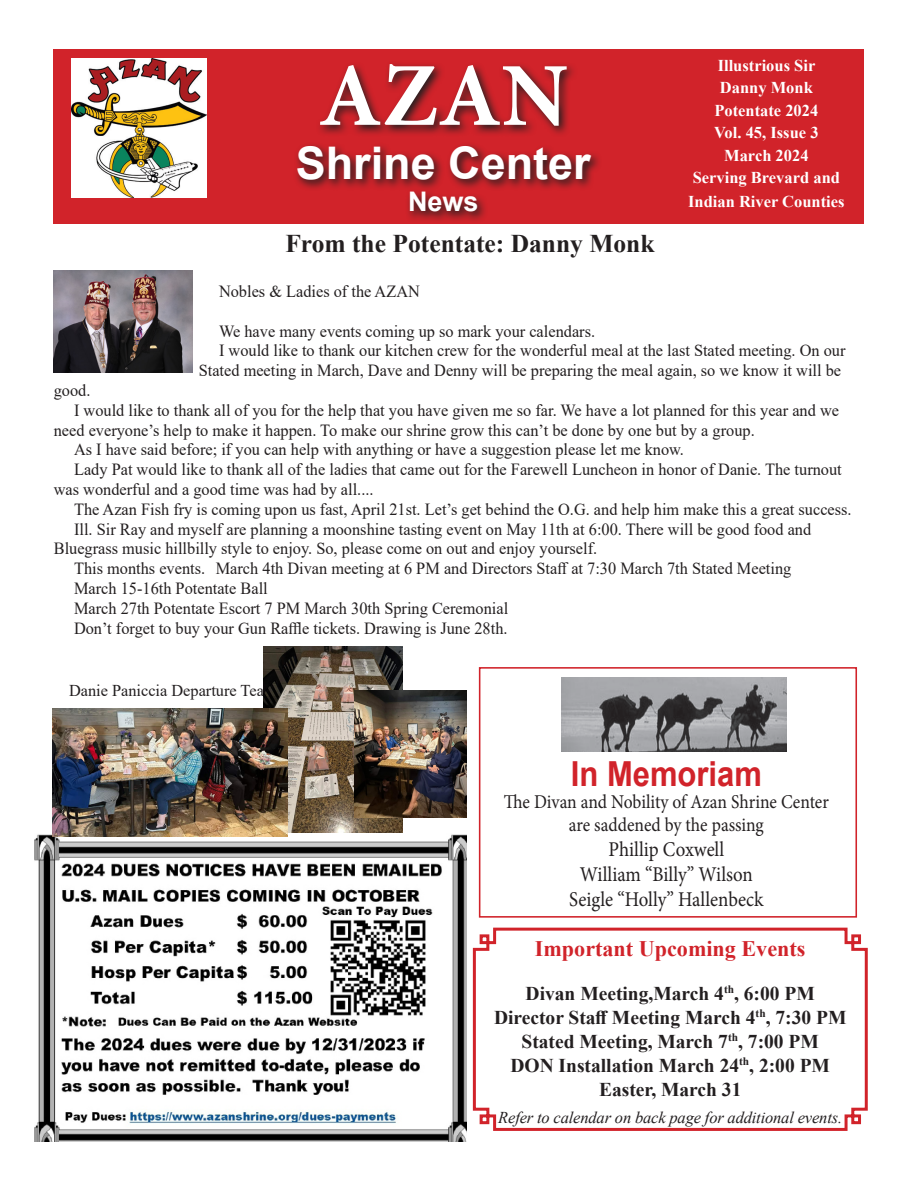
<style>
.page{position:relative;width:918px;height:1188px;background:#fff}
.page>*{position:absolute;margin:0;border:0;box-sizing:border-box;transform-origin:0 0}
.t1{font:700 90px "Minion Pro";color:#fff}
.t2{font:700 45px "Arial";color:#fff}
.t3{font:700 34.5px "Arial";color:#d1232a;scale:.9 1}
.t4{font:700 27px "Arial";color:#fff}
.t5{font:700 25.5px "Times New Roman";color:#231f20}
.t6{font:700 22.2px "Times New Roman";color:#d1232a}
.t7{font:21px "Minion Pro";color:#231f20;scale:.9 1}
.t8{font:700 19.5px "Times New Roman";color:#231f20}
.t9{font:19.5px/22.4px "Minion Pro";color:#231f20;text-align:center;scale:.9 1}
.t10{font:16.95px/19.8px "Times New Roman";color:#231f20;scale:.96 1}
.t11{font:700 16.5px "Times New Roman";color:#fff}
.t12{font:italic 16.5px "Times New Roman";letter-spacing:-.01em;color:#231f20}
.t13{font:16.5px "Times New Roman";color:#231f20}
</style>
<div class="page">
<div style="left:54px;top:49px;width:810px;height:174px;background:#d1232a"></div>
<img style="left:71px;top:58px;width:135px;height:139px">
<svg style="left:296px;top:64px;width:303px;height:157px"></svg>
<svg style="left:472px;top:927px;width:396px;height:204px"></svg>
<img style="left:35px;top:834px;width:431px;height:307px">
<img style="left:54px;top:271px;width:138px;height:102px">
<div style="left:479px;top:667px;width:378px;height:251px;border:2px solid #d1232a"></div>
<img style="left:562px;top:677px;width:224px;height:75px">
<img style="left:264px;top:647px;width:139px;height:186px">
<img style="left:355px;top:690px;width:111px;height:128px">
<img style="left:53px;top:708px;width:234px;height:128px">
<p class="t1" style="left:318px;top:33px;width:251px">AZAN</p>
<p class="t2" style="left:296px;top:131px;width:297px">Shrine Center</p>
<p class="t4" style="left:408px;top:183px;width:72px">News</p>
<p class="t5" style="left:285px;top:225px;width:371px">From the Potentate: Danny Monk</p>
<p class="t11" style="left:718px;top:53px;width:99px">Illustrious Sir</p>
<p class="t11" style="left:720px;top:76px;width:95px">Danny Monk</p>
<p class="t11" style="left:714px;top:98px;width:106px">Potentate 2024</p>
<p class="t11" style="left:714px;top:121px;width:106px">Vol. 45, Issue 3</p>
<p class="t11" style="left:724px;top:143px;width:86px">March 2024</p>
<p class="t11" style="left:693px;top:166px;width:149px">Serving Brevard and</p>
<p class="t11" style="left:688px;top:190px;width:158px">Indian River Counties</p>
<p class="t10" style="left:219px;top:281px;width:211px">Nobles &amp; Ladies of the AZAN</p>
<p class="t10" style="left:219px;top:320px;width:393px">We have many events coming up so mark your calendars.</p>
<p class="t10" style="left:199px;top:340px;width:675px;text-align:right">I would like to thank our kitchen crew for the wonderful meal at the last Stated meeting. On our<br>Stated meeting in March, Dave and Denny will be preparing the meal again, so we know it will be</p>
<p class="t10" style="left:54px;top:380px;width:40px">good.</p>
<p class="t10" style="left:54px;top:400px;width:820px;text-indent:20px">I would like to thank all of you for the help that you have given me so far. We have a lot planned for this year and we need everyone’s help to make it happen. To make our shrine grow this can’t be done by one but by a group.</p>
<p class="t10" style="left:74px;top:439px;width:637px">As I have said before; if you can help with anything or have a suggestion please let me know.</p>
<p class="t10" style="left:54px;top:459px;width:822px;text-indent:20px">Lady Pat would like to thank all of the ladies that came out for the Farewell Luncheon in honor of Danie. The turnout was wonderful and a good time was had by all....</p>
<p class="t10" style="left:74px;top:499px;width:812px">The Azan Fish fry is coming upon us fast, April 21st. Let’s get behind the O.G. and help him make this a great success.</p>
<p class="t10" style="left:54px;top:518px;width:791px;text-indent:20px">Ill. Sir Ray and myself are planning a moonshine tasting event on May 11th at 6:00. There will be good food and<br>Bluegrass music hillbilly style to enjoy. So, please come on out and enjoy yourself.</p>
<p class="t10" style="left:74px;top:558px;width:749px">This months events. March 4th Divan meeting at 6 PM and Directors Staff at 7:30 March 7th Stated Meeting</p>
<p class="t10" style="left:74px;top:578px;width:203px">March 15-16th Potentate Ball</p>
<p class="t10" style="left:74px;top:598px;width:454px">March 27th Potentate Escort 7 PM March 30th Spring Ceremonial</p>
<p class="t10" style="left:74px;top:617px;width:453px">Don’t forget to buy your Gun Raffle tickets. Drawing is June 28th.</p>
<p class="t13" style="left:69px;top:679px;width:196px">Danie Paniccia Departure Tea</p>
<p class="t3" style="left:571px;top:749px;width:214px">In Memoriam</p>
<p class="t9" style="left:504px;top:791px;width:363px">The Divan and Nobility of Azan Shrine Center are saddened by the passing</p>
<p class="t7" style="left:609px;top:835px;width:130px">Phillip Coxwell</p>
<p class="t7" style="left:580px;top:860px;width:194px">William “Billy” Wilson</p>
<p class="t7" style="left:569px;top:885px;width:217px">Seigle “Holly” Hallenbeck</p>
<p class="t6" style="left:535px;top:933px;width:272px">Important Upcoming Events</p>
<p class="t8" style="left:526px;top:979px;width:291px">Divan Meeting,March 4<sup>th</sup>, 6:00 PM</p>
<p class="t8" style="left:494px;top:1003px;width:354px">Director Staff Meeting March 4<sup>th</sup>, 7:30 PM</p>
<p class="t8" style="left:522px;top:1027px;width:299px">Stated Meeting, March 7<sup>th</sup>, 7:00 PM</p>
<p class="t8" style="left:510px;top:1051px;width:321px">DON Installation March 24<sup>th</sup>, 2:00 PM</p>
<p class="t8" style="left:599px;top:1075px;width:144px">Easter, March 31</p>
<p class="t12" style="left:498px;top:1106px;width:345px">Refer to calendar on back page for additional events.</p>
</div>
